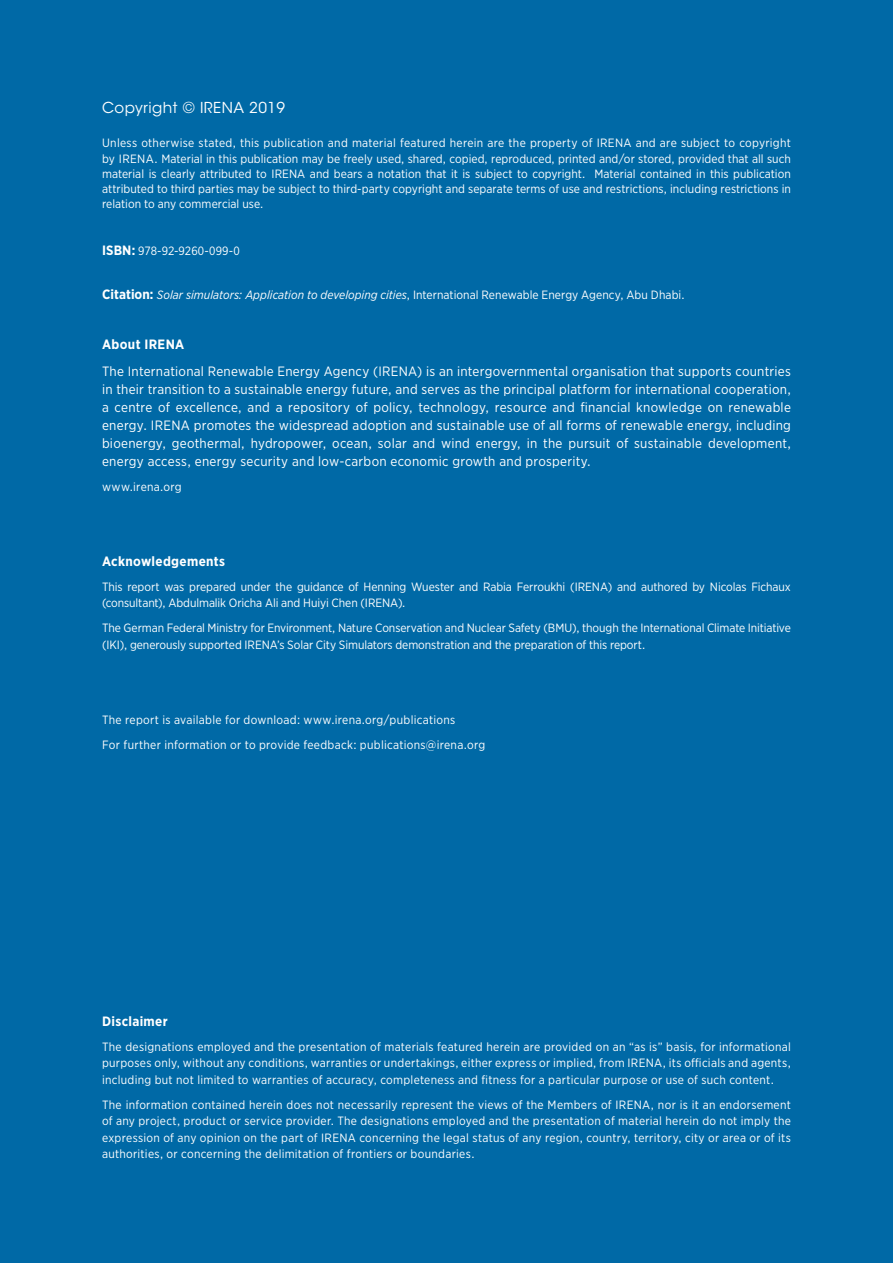
<style>
.page{position:relative;width:893px;height:1263px;background:#0069a6}
.page>*{position:absolute;margin:0;border:0;box-sizing:border-box;transform-origin:0 0}
.t1{font:15px "ITC Avant Garde Std";letter-spacing:.03em;color:#fff}
.t2{font:13.5px/18px "Gotham Narrow";letter-spacing:.02em;color:#fff;text-align:justify}
.t3{font:700 13.5px "Gotham Narrow";letter-spacing:.025em;color:#fff}
.t4{font:12px/16.5px "Gotham Narrow";letter-spacing:.005em;color:#fff}
.t5{font:12px/25px "Gotham Narrow";letter-spacing:.025em;color:#fff}
.t6{font:italic 12px "Gotham Narrow";color:#fff}
.s1{font-weight:700;font-size:13.5px}
.s2{font-weight:700;font-style:normal;font-size:13.5px}
.s3{font-style:normal}
</style>
<div class="page">
<p class="t1" style="left:102px;top:99px;width:185px">Copyright © IRENA 2019</p>
<p class="t4" style="left:102px;top:134px;width:690px">Unless otherwise stated, this publication and material featured herein are the property of IRENA and are subject to copyright by IRENA. Material in this publication may be freely used, shared, copied, reproduced, printed and/or stored, provided that all such</p>
<p class="t4" style="left:102px;top:166px;width:690px;line-height:15px;text-align:justify">material is clearly attributed to IRENA and bears a notation that it is subject to copyright. Material contained in this publication attributed to third parties may be subject to third-party copyright and separate terms of use and restrictions, including restrictions in relation to any commercial use.</p>
<p class="t4" style="left:102px;top:242px;width:139px"><span class="s1">ISBN:</span> 978-92-9260-099-0</p>
<p class="t6" style="left:102px;top:288px;width:584px"><span class="s2">Citation:</span> Solar simulators: Application to developing cities<span class="s3">, International Renewable Energy Agency, Abu Dhabi.</span></p>
<p class="t3" style="left:102px;top:336px;width:84px">About IRENA</p>
<p class="t2" style="left:102px;top:362px;width:690px">The International Renewable Energy Agency (IRENA) is an intergovernmental organisation that supports countries in their transition to a sustainable energy future, and serves as the principal platform for international cooperation, a centre of excellence, and a repository of policy, technology, resource and financial knowledge on renewable energy. IRENA promotes the widespread adoption and sustainable use of all forms of renewable energy, including bioenergy, geothermal, hydropower, ocean, solar and wind energy, in the pursuit of sustainable development, energy access, energy security and low-carbon economic growth and prosperity.</p>
<p class="t5" style="left:102px;top:474px;width:81px">www.irena.org</p>
<p class="t3" style="left:102px;top:552px;width:125px">Acknowledgements</p>
<p class="t4" style="left:102px;top:578px;width:690px">This report was prepared under the guidance of Henning Wuester and Rabia Ferroukhi (IRENA) and authored by Nicolas Fichaux (consultant), Abdulmalik Oricha Ali and Huiyi Chen (IRENA).</p>
<p class="t4" style="left:102px;top:620px;width:690px">The German Federal Ministry for Environment, Nature Conservation and Nuclear Safety (BMU), though the International Climate Initiative (IKI), generously supported IRENA’s Solar City Simulators demonstration and the preparation of this report.</p>
<p class="t5" style="left:102px;top:707px;width:385px">The report is available for download: www.irena.org/publications<br>For further information or to provide feedback: publications@irena.org</p>
<p class="t3" style="left:102px;top:1012px;width:67px">Disclaimer</p>
<p class="t4" style="left:102px;top:1038px;width:690px;text-align:justify">The designations employed and the presentation of materials featured herein are provided on an “as is” basis, for informational purposes only, without any conditions, warranties or undertakings, either express or implied, from IRENA, its officials and agents, including but not limited to warranties of accuracy, completeness and fitness for a particular purpose or use of such content.</p>
<p class="t4" style="left:102px;top:1096px;width:690px;text-align:justify">The information contained herein does not necessarily represent the views of the Members of IRENA, nor is it an endorsement of any project, product or service provider. The designations employed and the presentation of material herein do not imply the expression of any opinion on the part of IRENA concerning the legal status of any region, country, territory, city or area or of its authorities, or concerning the delimitation of frontiers or boundaries.</p>
</div>
